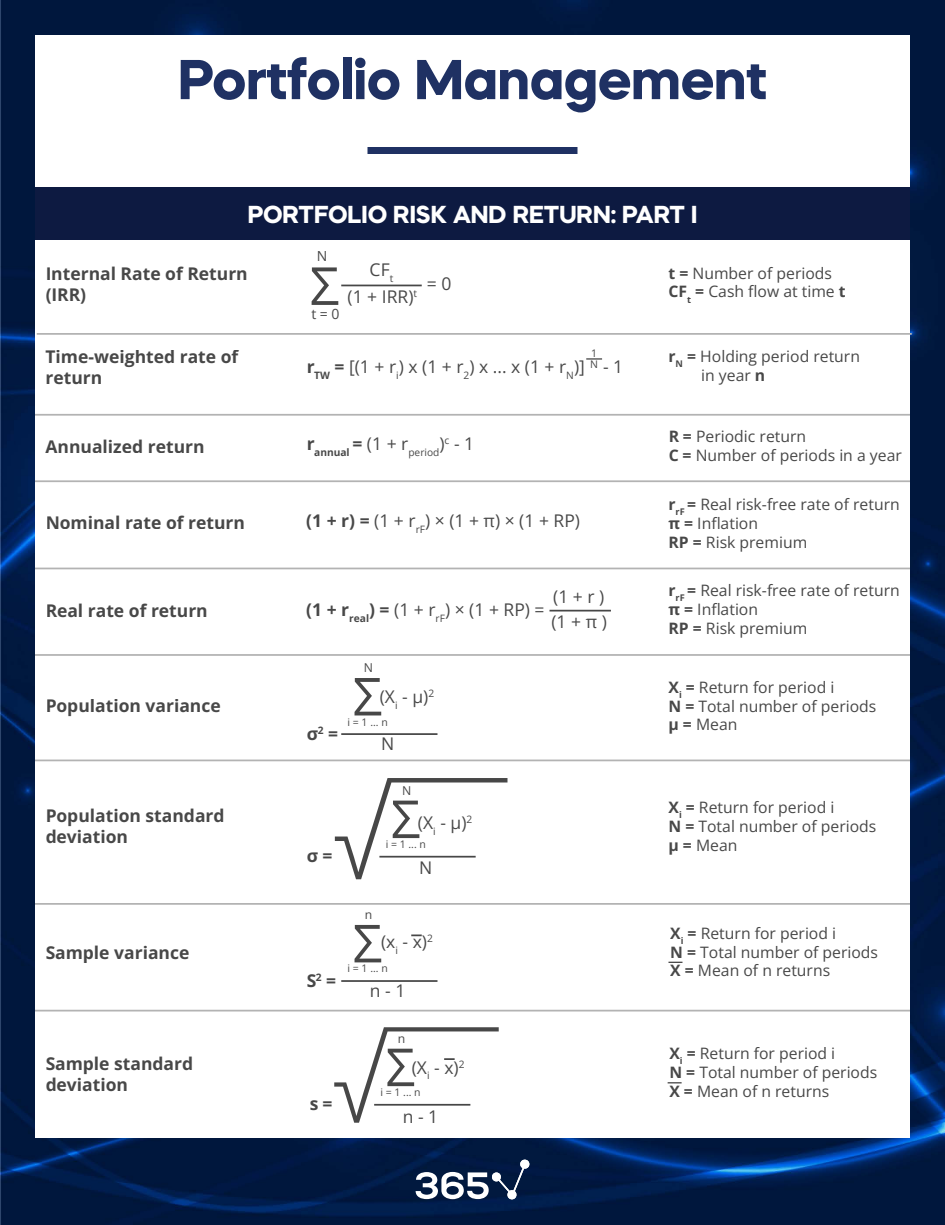
<style>
.page{position:relative;width:945px;height:1225px;background:#fff}
.page>*{position:absolute;margin:0;border:0;box-sizing:border-box;transform-origin:0 0}
.t1{font:700 56px "Mazzard H";color:#1f3163}
.t2{font:52.5px "Open Sans";color:#1a1a1a}
.t3{font:700 24.5px "Mazzard H";color:#fff}
.t4{font:700 17.5px/21px "Open Sans";color:#1a1a1a}
.t5{font:17.5px/24.5px "Open Sans";color:#1a1a1a}
.t6{font:15.75px/18.9px "Open Sans";color:#1a1a1a}
.t7{font:14px "Open Sans";color:#1a1a1a}
.t8{font:12.25px "Open Sans";color:#1a1a1a}
.t9{font:10.5px "Open Sans";color:#1a1a1a}
.s1{font-weight:700}
</style>
<div class="page">
<img style="left:0;top:0;width:945px;height:1225px">
<svg style="left:416px;top:1160px;width:113px;height:39px"></svg>
<div style="left:35px;top:35px;width:875px;height:1103px;background:#fff"></div>
<div style="left:35px;top:187px;width:875px;height:53px;background:#0d1a41"></div>
<hr style="left:35px;top:480px;width:875px;height:2px;background:#b3b3b3">
<hr style="left:35px;top:568px;width:875px;height:1px;background:#b3b3b3">
<hr style="left:550px;top:610px;width:61px;height:2px;background:#1a1a1a">
<hr style="left:35px;top:654px;width:875px;height:2px;background:#b3b3b3">
<hr style="left:341px;top:733px;width:97px;height:2px;background:#1a1a1a">
<hr style="left:35px;top:760px;width:875px;height:1px;background:#b3b3b3">
<hr style="left:35px;top:903px;width:875px;height:2px;background:#b3b3b3">
<hr style="left:35px;top:1010px;width:875px;height:2px;background:#b3b3b3">
<svg style="left:335px;top:778px;width:173px;height:101px"></svg>
<hr style="left:379px;top:856px;width:97px;height:2px;background:#1a1a1a">
<svg style="left:411px;top:934px;width:11px;height:2px"></svg>
<hr style="left:341px;top:980px;width:97px;height:2px;background:#1a1a1a">
<svg style="left:334px;top:1027px;width:165px;height:96px"></svg>
<hr style="left:374px;top:1104px;width:96px;height:2px;background:#1a1a1a">
<hr style="left:341px;top:285px;width:81px;height:1px;background:#1a1a1a">
<svg style="left:586px;top:358px;width:16px;height:2px"></svg>
<hr style="left:37px;top:333px;width:875px;height:2px;background:#b3b3b3">
<hr style="left:35px;top:414px;width:875px;height:2px;background:#b3b3b3">
<svg style="left:668px;top:962px;width:14px;height:1px"></svg>
<svg style="left:668px;top:1082px;width:14px;height:1px"></svg>
<div style="left:368px;top:147px;width:210px;height:7px;background:#1f3163"></div>
<h1 class="t1" style="left:178px;top:42px;width:590px">Portfolio Management</h1>
<h3 class="t3" style="left:248px;top:198px;width:451px">PORTFOLIO RISK AND RETURN: PART I</h3>
<p class="t7" style="left:317px;top:247px;width:12px">N</p>
<p class="t4" style="left:46px;top:262px;width:204px">Internal Rate of Return (IRR)</p>
<p class="t5" style="left:348px;top:256px;width:71px;line-height:26.2px;text-align:center">CF<sub>t<br></sub>(1 + IRR)<sup>t</sup></p>
<h2 class="t2" style="left:310px;top:250px;width:31px">Σ</h2>
<p class="t5" style="left:427px;top:271px;width:26px">= 0</p>
<p class="t7" style="left:311px;top:305px;width:30px">t = 0</p>
<p class="t6" style="left:668px;top:263px;width:179px"><span class="s1">t =</span> Number of periods<br><span class="s1">CF</span><sub>t</sub> <span class="s1">=</span> Cash flow at time <span class="s1">t</span></p>
<p class="t9" style="left:591px;top:346px;width:8px">1</p>
<p class="t6" style="left:701px;top:346px;width:160px;text-indent:-33px"><span class="s1">r</span><sub>N</sub> <span class="s1">=</span> Holding period return in year <span class="s1">n</span></p>
<p class="t4" style="left:46px;top:346px;width:194px">Time-weighted rate of return</p>
<p class="t5" style="left:306px;top:354px;width:319px"><span class="s1">r</span><sub>TW</sub> <span class="s1">=</span> [(1 + r<sub>i</sub>) x (1 + r<sub>2</sub>) x ... x (1 + r<sub>N</sub>)] - 1</p>
<p class="t9" style="left:590px;top:357px;width:9px">N</p>
<p class="t4" style="left:46px;top:435px;width:161px">Annualized return</p>
<p class="t5" style="left:306px;top:431px;width:170px"><span class="s1">r</span><sub>annual</sub> <span class="s1">=</span> (1 + r<sub>period</sub>)<sup>c</sup> - 1</p>
<p class="t6" style="left:668px;top:426px;width:235px"><span class="s1">R =</span> Periodic return<br><span class="s1">C =</span> Number of periods in a year</p>
<p class="t4" style="left:46px;top:511px;width:201px">Nominal rate of return</p>
<p class="t5" style="left:306px;top:508px;width:275px"><span class="s1">(1 + r) =</span> (1 + r<sub>rF</sub>) × (1 + π) × (1 + RP)</p>
<p class="t6" style="left:668px;top:494px;width:233px"><span class="s1">r</span><sub>rF</sub> <span class="s1">=</span> Real risk-free rate of return <span class="s1">π =</span> Inflation<br><span class="s1">RP =</span> Risk premium</p>
<p class="t4" style="left:46px;top:600px;width:164px">Real rate of return</p>
<p class="t5" style="left:306px;top:597px;width:240px"><span class="s1">(1 + r</span><sub>real</sub><span class="s1">) =</span> (1 + r<sub>rF</sub>) × (1 + RP) =</p>
<p class="t5" style="left:551px;top:584px;width:57px">(1 + r ) (1 + π )</p>
<p class="t6" style="left:668px;top:580px;width:233px"><span class="s1">r</span><sub>rF</sub> <span class="s1">=</span> Real risk-free rate of return <span class="s1">π =</span> Inflation<br><span class="s1">RP =</span> Risk premium</p>
<p class="t4" style="left:46px;top:695px;width:177px">Population variance</p>
<p class="t4" style="left:306px;top:722px;width:33px">σ<sup>2</sup> =</p>
<p class="t8" style="left:364px;top:660px;width:11px">N</p>
<h2 class="t2" style="left:353px;top:660px;width:31px">Σ</h2>
<p class="t5" style="left:380px;top:684px;width:56px">(X<sub>i</sub> - μ)<sup>2</sup></p>
<p class="t9" style="left:348px;top:715px;width:42px">i = 1 ... n</p>
<p class="t5" style="left:381px;top:731px;width:15px">N</p>
<p class="t6" style="left:668px;top:677px;width:209px"><span class="s1">X</span><sub>i</sub> <span class="s1">=</span> Return for period i<br><span class="s1">N =</span> Total number of periods <span class="s1">μ =</span> Mean</p>
<p class="t4" style="left:46px;top:805px;width:181px">Population standard deviation</p>
<p class="t4" style="left:306px;top:845px;width:27px">σ =</p>
<p class="t8" style="left:402px;top:782px;width:11px">N</p>
<h2 class="t2" style="left:391px;top:783px;width:31px">Σ</h2>
<p class="t5" style="left:418px;top:810px;width:56px">(X<sub>i</sub> - μ)<sup>2</sup></p>
<p class="t9" style="left:386px;top:837px;width:42px">i = 1 ... n</p>
<p class="t5" style="left:419px;top:855px;width:15px">N</p>
<p class="t6" style="left:668px;top:797px;width:209px"><span class="s1">X</span><sub>i</sub> <span class="s1">=</span> Return for period i<br><span class="s1">N =</span> Total number of periods <span class="s1">μ =</span> Mean</p>
<p class="t4" style="left:46px;top:941px;width:145px">Sample variance</p>
<p class="t4" style="left:306px;top:969px;width:32px">S<sup>2</sup> =</p>
<p class="t8" style="left:365px;top:907px;width:9px">n</p>
<h2 class="t2" style="left:353px;top:907px;width:31px">Σ</h2>
<p class="t5" style="left:381px;top:929px;width:53px">(x<sub>i</sub> - x)<sup>2</sup></p>
<p class="t9" style="left:348px;top:961px;width:42px">i = 1 ... n</p>
<p class="t5" style="left:370px;top:978px;width:37px">n - 1</p>
<p class="t6" style="left:670px;top:923px;width:209px"><span class="s1">X</span><sub>i</sub> <span class="s1">=</span> Return for period i<br><span class="s1">N =</span> Total number of periods<br><span class="s1">X =</span> Mean of n returns</p>
<p class="t4" style="left:46px;top:1053px;width:149px">Sample standard deviation</p>
<p class="t4" style="left:309px;top:1093px;width:25px">s =</p>
<p class="t8" style="left:398px;top:1030px;width:9px">n</p>
<h2 class="t2" style="left:386px;top:1031px;width:31px">Σ</h2>
<p class="t5" style="left:412px;top:1055px;width:54px">(X<sub>i</sub> - x)<sup>2</sup></p>
<p class="t9" style="left:380px;top:1085px;width:42px">i = 1 ... n</p>
<p class="t5" style="left:403px;top:1103px;width:37px">n - 1</p>
<p class="t6" style="left:669px;top:1044px;width:209px"><span class="s1">X</span><sub>i</sub> <span class="s1">=</span> Return for period i<br><span class="s1">N =</span> Total number of periods<br><span class="s1">X =</span> Mean of n returns</p>
</div>
